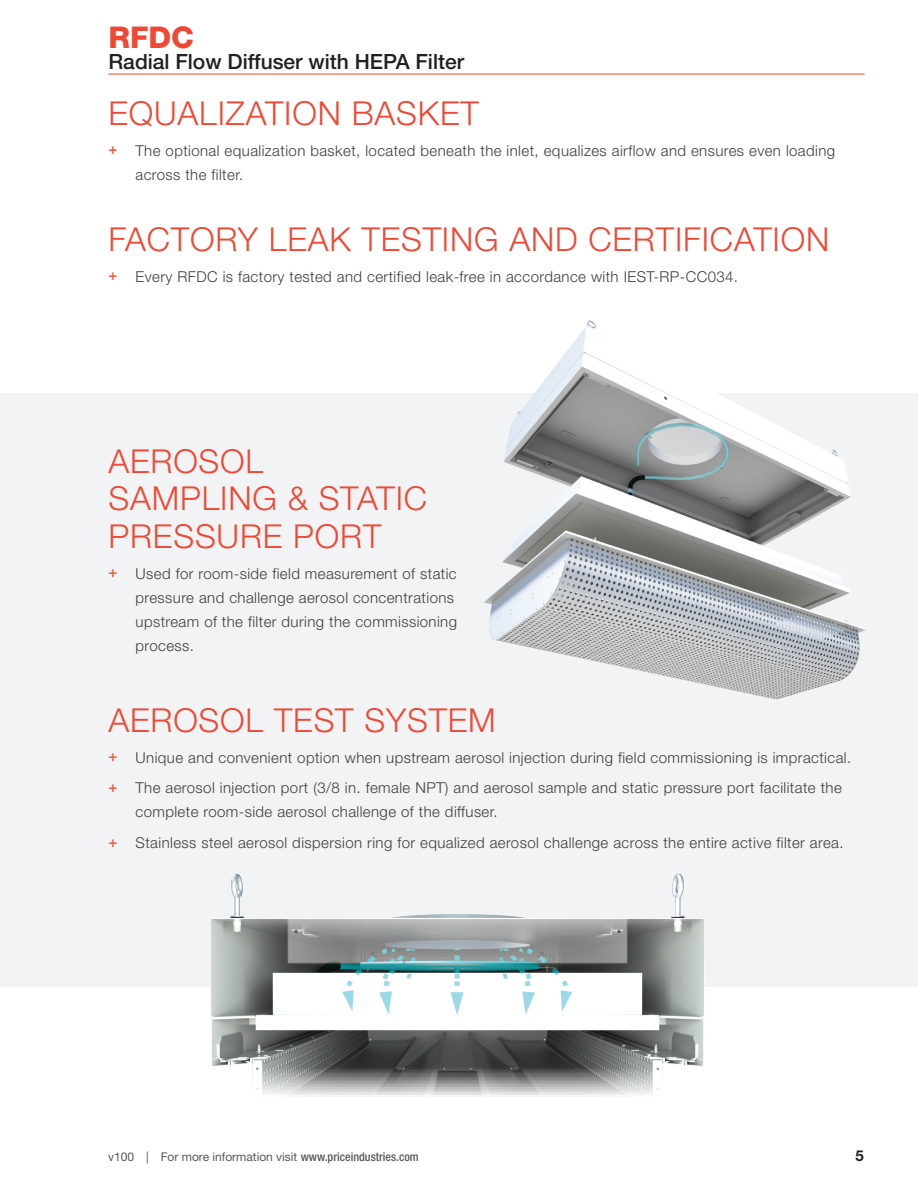
<style>
.page{position:relative;width:918px;height:1188px;background:#fff}
.page>*{position:absolute;margin:0;border:0;box-sizing:border-box;transform-origin:0 0}
.t1{font:300 33px/37.5px "Helvetica Neue LT Std";letter-spacing:.025em;color:#ef4835}
.t2{font:800 30px "Helvetica Neue LT Std";color:#ef4835}
.t3{font:500 21px "Helvetica Neue LT Std";color:#231f20}
.t4{font:300 15px/24px "Helvetica Neue LT Std";letter-spacing:.03em;color:#3e3e3f}
.t5{font:700 15px "Helvetica Neue LT Std";color:#231f20}
.t6{font:12px "Helvetica Neue LT Std";color:#57585a}
.s1{font-weight:500;color:#f15d44}
.s2{font-weight:500;font-stretch:condensed}
</style>
<div class="page">
<div style="left:0;top:393px;width:918px;height:594px;background:#f2f3f4"></div>
<img style="left:211px;top:873px;width:493px;height:224px">
<img style="left:484px;top:320px;width:381px;height:380px">
<hr style="left:109px;top:74px;width:756px;height:1px;background:#ef4835">
<h2 class="t2" style="left:109px;top:20px;width:87px">RFDC</h2>
<h3 class="t3" style="left:109px;top:49px;width:357px">Radial Flow Diffuser with HEPA Filter</h3>
<h1 class="t1" style="left:109px;top:94px;width:372px">EQUALIZATION BASKET</h1>
<p class="t4" style="left:136px;top:138px;width:701px;text-indent:-27px"><span class="s1">+</span> The optional equalization basket, located beneath the inlet, equalizes airflow and ensures even loading across the filter.</p>
<h1 class="t1" style="left:109px;top:220px;width:722px">FACTORY LEAK TESTING AND CERTIFICATION</h1>
<p class="t4" style="left:109px;top:264px;width:631px"><span class="s1">+</span> Every RFDC is factory tested and certified leak-free in accordance with IEST-RP-CC034.</p>
<h1 class="t1" style="left:109px;top:442px;width:320px">AEROSOL<br>SAMPLING &amp; STATIC<br>PRESSURE PORT</h1>
<p class="t4" style="left:136px;top:561px;width:323px;text-indent:-27px"><span class="s1">+</span> Used for room-side field measurement of static pressure and challenge aerosol concentrations upstream of the filter during the commissioning process.</p>
<h1 class="t1" style="left:109px;top:701px;width:389px">AEROSOL TEST SYSTEM</h1>
<p class="t4" style="left:109px;top:742px;width:744px;line-height:30.8px"><span class="s1">+</span> Unique and convenient option when upstream aerosol injection during field commissioning is impractical. <span class="s1">+</span> The aerosol injection port (3/8 in. female NPT) and aerosol sample and static pressure port facilitate the</p>
<p class="t4" style="left:109px;top:796px;width:737px;line-height:30.8px;text-indent:27px">complete room-side aerosol challenge of the diffuser.<br><span class="s1">+</span> Stainless steel aerosol dispersion ring for equalized aerosol challenge across the entire active filter area.</p>
<p class="t6" style="left:108px;top:1150px;width:312px">v100 | For more information visit <span class="s2">www.priceindustries.com</span></p>
<p class="t5" style="left:856px;top:1146px;width:10px">5</p>
</div>
